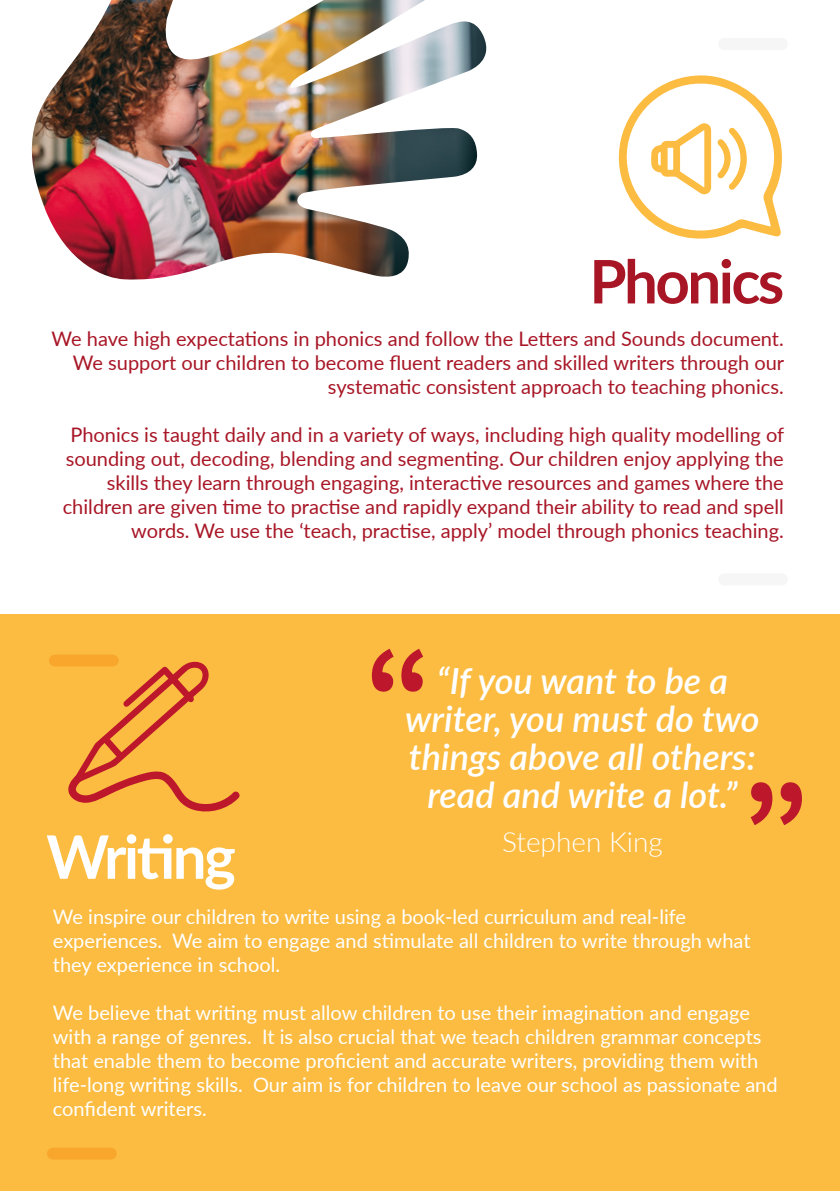
<style>
.page{position:relative;width:840px;height:1191px;background:#fff}
.page>*{position:absolute;margin:0;border:0;box-sizing:border-box;transform-origin:0 0}
.t1{font:700 60px "Lato";letter-spacing:-.04em;color:#a81626}
.t2{font:700 60px "Lato";letter-spacing:-.04em;color:#fff}
.t3{font:italic 600 36px/38px "Lato";color:#fff;text-align:center}
.t4{font:300 28px "Lato";color:#fff}
.t5{font:20px/24px "Lato";color:#a81626;text-align:right}
.t6{font:20px/24px "Lato";color:#fff}
</style>
<div class="page">
<div style="left:723px;top:38px;width:58px;height:12px;background:#f6f6f6"></div>
<div style="left:723px;top:573px;width:58px;height:12px;background:#f6f6f6"></div>
<svg style="left:618px;top:75px;width:164px;height:164px"></svg>
<div style="left:0;top:614px;width:839px;height:577px;background:#fbbc41"></div>
<div style="left:55px;top:654px;width:58px;height:12px;background:#f9a72c"></div>
<div style="left:53px;top:1147px;width:58px;height:12px;background:#f9a72c"></div>
<svg style="left:66px;top:661px;width:174px;height:151px"></svg>
<img style="left:31px;top:0;width:456px;height:280px">
<svg style="left:371px;top:649px;width:52px;height:42px"></svg>
<svg style="left:750px;top:782px;width:51px;height:43px"></svg>
<h1 class="t1" style="left:589px;top:237px;width:196px">Phonics</h1>
<p class="t5" style="left:51px;top:325px;width:733px">We have high expectations in phonics and follow the Letters and Sounds document.<br>We support our children to become fluent readers and skilled writers through our systematic consistent approach to teaching phonics.</p>
<p class="t5" style="left:63px;top:421px;width:722px">Phonics is taught daily and in a variety of ways, including high quality modelling of sounding out, decoding, blending and segmenting. Our children enjoy applying the skills they learn through engaging, interactive resources and games where the children are given time to practise and rapidly expand their ability to read and spell words. We use the ‘teach, practise, apply’ model through phonics teaching.</p>
<h2 class="t3" style="left:405px;top:660px;width:356px">“If you want to be a writer, you must do two things above all others: read and write a lot.”</h2>
<h3 class="t4" style="left:502px;top:823px;width:162px">Stephen King</h3>
<h1 class="t2" style="left:46px;top:812px;width:191px">Writing</h1>
<p class="t6" style="left:53px;top:903px;width:698px">We inspire our children to write using a book-led curriculum and real-life experiences. We aim to engage and stimulate all children to write through what they experience in school.</p>
<p class="t6" style="left:53px;top:999px;width:725px">We believe that writing must allow children to use their imagination and engage with a range of genres. It is also crucial that we teach children grammar concepts that enable them to become proficient and accurate writers, providing them with life-long writing skills. Our aim is for children to leave our school as passionate and confident writers.</p>
</div>
